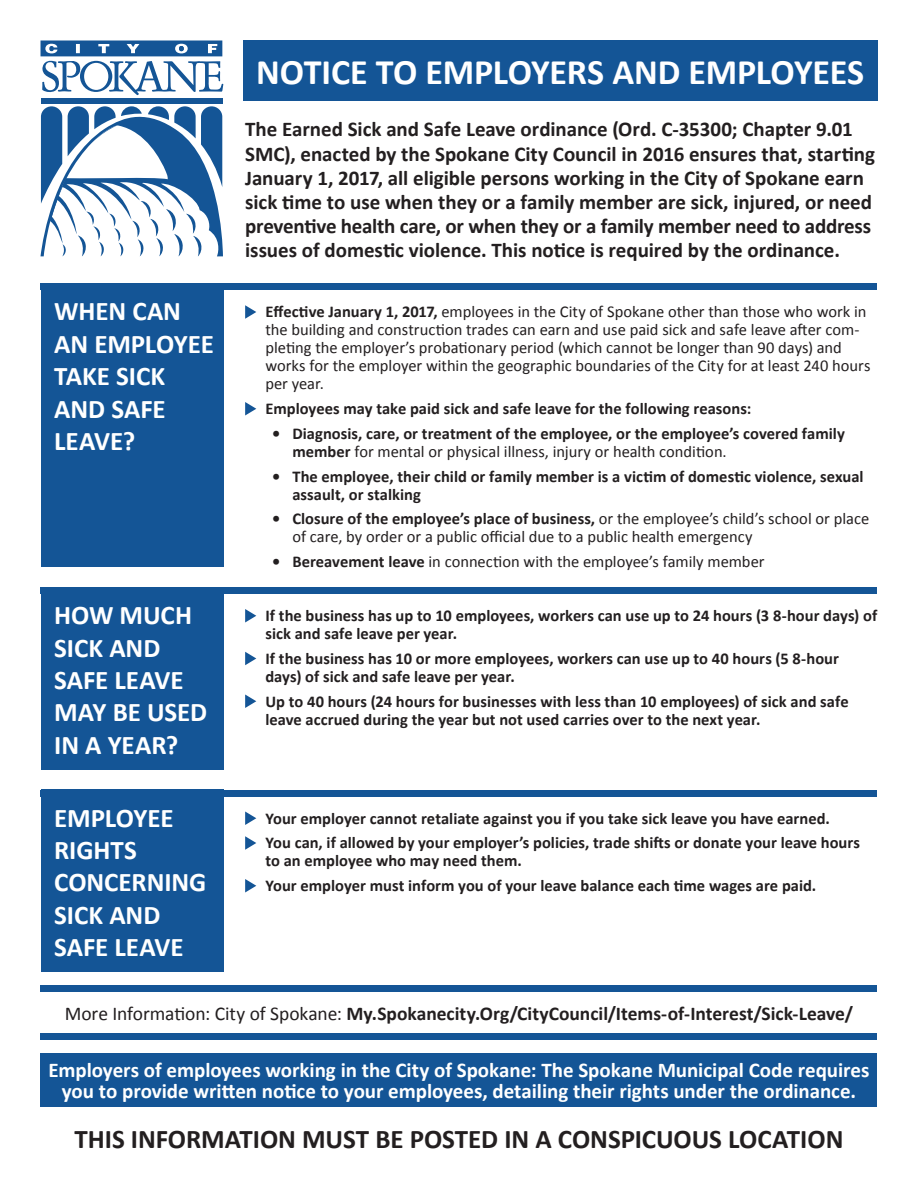
<style>
.page{position:relative;width:918px;height:1188px;background:#fff}
.page>*{position:absolute;margin:0;border:0;box-sizing:border-box;transform-origin:0 0}
.t1{font:700 36px "Calibri";letter-spacing:-.005em;color:#fff}
.t2{font:700 27px/32.4px "Calibri";letter-spacing:-.005em;color:#fff}
.t3{font:700 27px "Calibri";letter-spacing:-.005em;color:#231f20}
.t4{font:700 21px/24px "Calibri";letter-spacing:-.005em;color:#231f20}
.t5{font:700 21px/21px "Calibri";letter-spacing:-.005em;color:#fff;text-align:center}
.t6{font:700 19.5px "Calibri";color:#231f20}
.t7{font:700 16.5px/18px "Calibri";color:#231f20}
.t8{font:16.5px/18px "Calibri";color:#231f20}
.s1{font-weight:700}
.s2{font-weight:400}
</style>
<div class="page">
<div style="left:243px;top:40px;width:635px;height:61px;background:#145596"></div>
<div style="left:40px;top:1053px;width:838px;height:54px;background:#145596"></div>
<div style="left:41px;top:98px;width:181px;height:6px;background:#145596"></div>
<svg style="left:41px;top:106px;width:182px;height:150px"></svg>
<svg style="left:41px;top:40px;width:182px;height:55px"></svg>
<div style="left:41px;top:284px;width:183px;height:283px;background:#145596"></div>
<div style="left:41px;top:587px;width:183px;height:183px;background:#145596"></div>
<div style="left:41px;top:790px;width:183px;height:182px;background:#145596"></div>
<svg style="left:245px;top:305px;width:11px;height:14px"></svg>
<svg style="left:245px;top:402px;width:11px;height:14px"></svg>
<svg style="left:245px;top:609px;width:11px;height:13px"></svg>
<svg style="left:245px;top:652px;width:11px;height:13px"></svg>
<svg style="left:245px;top:694px;width:11px;height:14px"></svg>
<svg style="left:245px;top:812px;width:11px;height:13px"></svg>
<svg style="left:245px;top:836px;width:11px;height:14px"></svg>
<svg style="left:245px;top:879px;width:11px;height:13px"></svg>
<div style="left:40px;top:284px;width:838px;height:6px;background:#145596"></div>
<div style="left:40px;top:587px;width:838px;height:7px;background:#145596"></div>
<div style="left:40px;top:790px;width:838px;height:6px;background:#145596"></div>
<div style="left:40px;top:986px;width:838px;height:6px;background:#145596"></div>
<div style="left:40px;top:1033px;width:838px;height:7px;background:#145596"></div>
<h1 class="t1" style="left:256px;top:49px;width:610px">NOTICE TO EMPLOYERS AND EMPLOYEES</h1>
<h2 class="t2" style="left:54px;top:295px;width:161px">WHEN CAN<br>AN EMPLOYEE<br>TAKE SICK<br>AND SAFE<br>LEAVE?</h2>
<h2 class="t2" style="left:54px;top:599px;width:155px">HOW MUCH<br>SICK AND<br>SAFE LEAVE<br>MAY BE USED<br>IN A YEAR?</h2>
<h2 class="t2" style="left:54px;top:801px;width:154px">EMPLOYEE<br>RIGHTS<br>CONCERNING<br>SICK AND<br>SAFE LEAVE</h2>
<p class="t4" style="left:245px;top:118px;width:632px">The Earned Sick and Safe Leave ordinance (Ord. C-35300; Chapter 9.01<br>SMC), enacted by the Spokane City Council in 2016 ensures that, starting January 1, 2017, all eligible persons working in the City of Spokane earn sick time to use when they or a family member are sick, injured, or need preventive health care, or when they or a family member need to address issues of domestic violence. This notice is required by the ordinance.</p>
<p class="t8" style="left:265px;top:303px;width:607px"><span class="s1">Effective January 1, 2017,</span> employees in the City of Spokane other than those who work in the building and construction trades can earn and use paid sick and safe leave after com&shy;pleting the employer’s probationary period (which cannot be longer than 90 days) and works for the employer within the geographic boundaries of the City for at least 240 hours per year.</p>
<p class="t7" style="left:265px;top:400px;width:487px">Employees may take paid sick and safe leave for the following reasons:</p>
<p class="t7" style="left:292px;top:424px;width:554px;text-indent:-20px">• Diagnosis, care, or treatment of the employee, or the employee’s covered family member <span class="s2">for mental or physical illness, injury or health condition.</span></p>
<p class="t7" style="left:292px;top:467px;width:573px;text-indent:-20px">• The employee, their child or family member is a victim of domestic violence, sexual assault, or stalking</p>
<p class="t8" style="left:292px;top:510px;width:578px;text-indent:-20px"><span class="s1">• Closure of the employee’s place of business,</span> or the employee’s child’s school or place of care, by order or a public official due to a public health emergency</p>
<p class="t8" style="left:272px;top:553px;width:494px"><span class="s1">• Bereavement leave</span> in connection with the employee’s family member</p>
<p class="t7" style="left:265px;top:607px;width:613px">If the business has up to 10 employees, workers can use up to 24 hours (3 8-hour days) of sick and safe leave per year.</p>
<p class="t7" style="left:265px;top:649px;width:575px">If the business has 10 or more employees, workers can use up to 40 hours (5 8-hour days) of sick and safe leave per year.</p>
<p class="t7" style="left:265px;top:692px;width:585px">Up to 40 hours (24 hours for businesses with less than 10 employees) of sick and safe leave accrued during the year but not used carries over to the next year.</p>
<p class="t7" style="left:265px;top:806px;width:596px;line-height:24.8px">Your employer cannot retaliate against you if you take sick leave you have earned.<br>You can, if allowed by your employer’s policies, trade shifts or donate your leave hours</p>
<p class="t7" style="left:265px;top:848px;width:552px;line-height:24.8px">to an employee who may need them.<br>Your employer must inform you of your leave balance each time wages are paid.</p>
<p class="t6" style="left:65px;top:1001px;width:790px"><span class="s2">More Information: City of Spokane:</span> My.Spokanecity.Org/CityCouncil/Items-of-Interest/Sick-Leave/</p>
<p class="t5" style="left:48px;top:1060px;width:823px">Employers of employees working in the City of Spokane: The Spokane Municipal Code requires you to provide written notice to your employees, detailing their rights under the ordinance.</p>
<h2 class="t3" style="left:74px;top:1121px;width:770px">THIS INFORMATION MUST BE POSTED IN A CONSPICUOUS LOCATION</h2>
</div>
